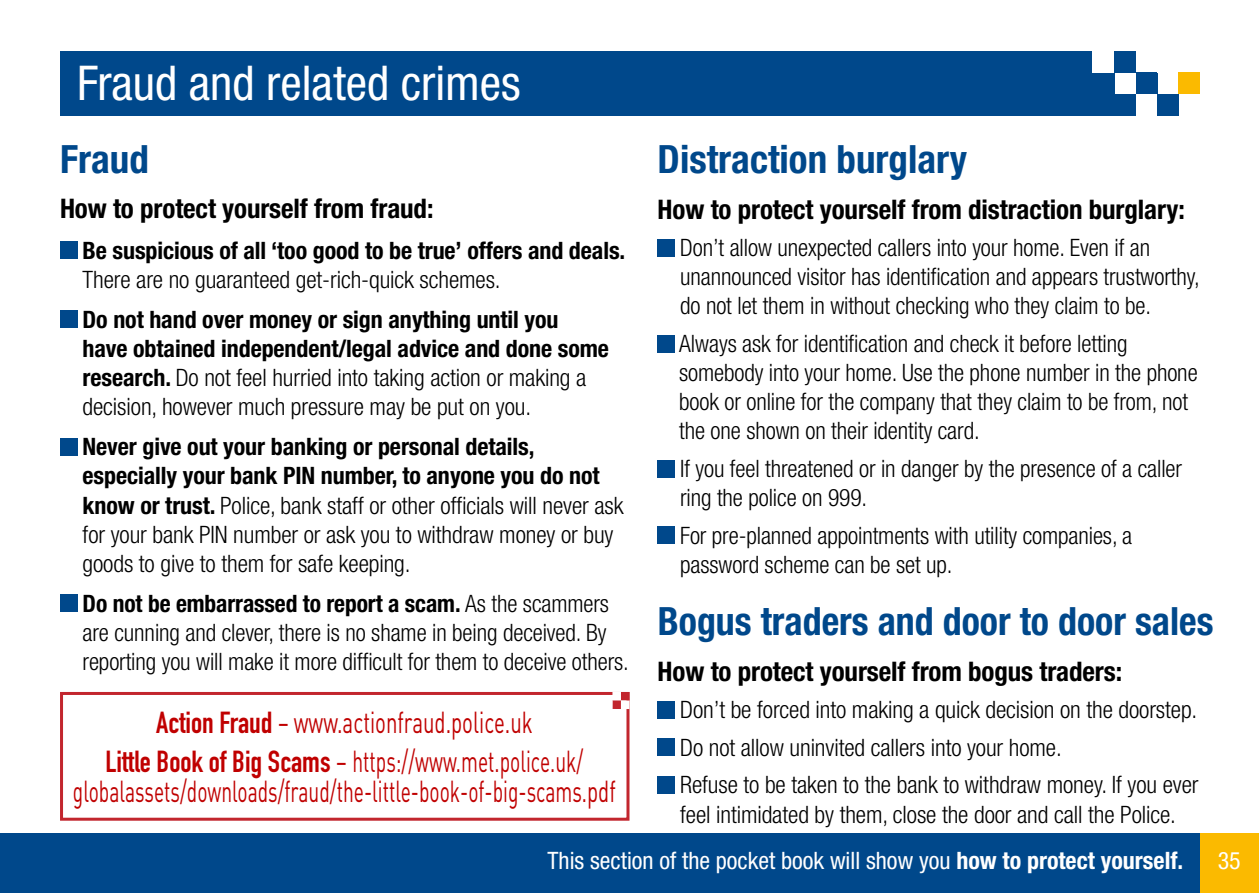
<style>
.page{position:relative;width:1259px;height:893px;background:#fff}
.page>*{position:absolute;margin:0;border:0;box-sizing:border-box;transform-origin:0 0}
.t1{font:condensed 48px "Helvetica Neue";color:#fff}
.t2{font:700 condensed 39px "Helvetica Neue";color:#00488b}
.t3{font:30px/38.4px "DIN";color:#c00000;text-align:center;scale:.68 1}
.t4{font:30px "DIN";color:#c00000;scale:.64 1}
.t5{font:700 condensed 27px "Helvetica Neue";letter-spacing:-.005em;color:#000}
.t6{font:300 condensed 24px/29.1px "Helvetica Neue";letter-spacing:-.005em;color:#000}
.t7{font:700 condensed 24px/29.1px "Helvetica Neue";letter-spacing:-.005em;color:#000}
.t8{font:condensed 24px "Helvetica Neue";color:#fff}
.s1{font-weight:300}
.s2{font-weight:700}
.s3{font-family:"DIN Condensed";font-weight:700}
</style>
<div class="page">
<div style="left:1199px;top:833px;width:60px;height:60px;background:#fbba00"></div>
<div style="left:0;top:833px;width:1199px;height:60px;background:#00488b"></div>
<div style="left:1114px;top:51px;width:21px;height:22px;background:#00488b"></div>
<div style="left:1114px;top:94px;width:21px;height:22px;background:#00488b"></div>
<div style="left:1135px;top:73px;width:22px;height:21px;background:#00488b"></div>
<div style="left:1157px;top:94px;width:21px;height:22px;background:#00488b"></div>
<div style="left:1178px;top:73px;width:22px;height:21px;background:#fbba00"></div>
<div style="left:60px;top:51px;width:1054px;height:65px;background:#00488b"></div>
<div style="left:1092px;top:51px;width:22px;height:22px;background:#fff"></div>
<div style="left:60px;top:242px;width:17px;height:17px;background:#00488b"></div>
<div style="left:60px;top:311px;width:17px;height:17px;background:#00488b"></div>
<div style="left:60px;top:438px;width:17px;height:17px;background:#00488b"></div>
<div style="left:60px;top:595px;width:17px;height:17px;background:#00488b"></div>
<div style="left:657px;top:701px;width:17px;height:17px;background:#00488b"></div>
<div style="left:657px;top:739px;width:17px;height:17px;background:#00488b"></div>
<div style="left:657px;top:776px;width:17px;height:17px;background:#00488b"></div>
<div style="left:657px;top:239px;width:17px;height:17px;background:#00488b"></div>
<div style="left:657px;top:335px;width:17px;height:17px;background:#00488b"></div>
<div style="left:657px;top:460px;width:17px;height:17px;background:#00488b"></div>
<div style="left:657px;top:527px;width:17px;height:17px;background:#00488b"></div>
<div style="left:60px;top:692px;width:569px;height:129px;border:3px solid #c2262e"></div>
<div style="left:621px;top:692px;width:8px;height:8px;background:#c2262e"></div>
<div style="left:621px;top:700px;width:8px;height:9px;background:#fff"></div>
<div style="left:612px;top:692px;width:9px;height:8px;background:#fff"></div>
<div style="left:612px;top:700px;width:9px;height:9px;background:#c2262e"></div>
<h1 class="t1" style="left:77px;top:55px;width:445px">Fraud and related crimes</h1>
<h2 class="t2" style="left:657px;top:135px;width:311px">Distraction burglary</h2>
<p class="t5" style="left:657px;top:193px;width:529px">How to protect yourself from distraction burglary:</p>
<p class="t6" style="left:680px;top:233px;width:521px">Don’t allow unexpected callers into your home. Even if an unannounced visitor has identification and appears trustworthy, do not let them in without checking who they claim to be.</p>
<p class="t6" style="left:679px;top:329px;width:520px">Always ask for identification and check it before letting somebody into your home. Use the phone number in the phone book or online for the company that they claim to be from, not the one shown on their identity card.</p>
<p class="t6" style="left:680px;top:454px;width:503px">If you feel threatened or in danger by the presence of a caller ring the police on 999.</p>
<p class="t6" style="left:680px;top:520px;width:454px">For pre-planned appointments with utility companies, a password scheme can be set up.</p>
<h2 class="t2" style="left:60px;top:135px;width:90px">Fraud</h2>
<p class="t5" style="left:60px;top:193px;width:375px">How to protect yourself from fraud:</p>
<p class="t7" style="left:83px;top:235px;width:544px">Be suspicious of all ‘too good to be true’ offers and deals.</p>
<p class="t6" style="left:83px;top:264px;width:419px">There are no guaranteed get-rich-quick schemes.</p>
<p class="t7" style="left:83px;top:304px;width:528px">Do not hand over money or sign anything until you have obtained independent/legal advice and done some research. <span class="s1">Do not feel hurried into taking action or making a decision, however much pressure may be put on you.</span></p>
<p class="t6" style="left:83px;top:432px;width:542px"><span class="s2">Never give out your banking or personal details, especially your bank PIN number, to anyone you do not know or trust.</span> Police, bank staff or other officials will never ask for your bank PIN number or ask you to withdraw money or buy goods to give to them for safe keeping.</p>
<p class="t6" style="left:83px;top:589px;width:548px"><span class="s2">Do not be embarrassed to report a scam.</span> As the scammers are cunning and clever, there is no shame in being deceived. By reporting you will make it more difficult for them to deceive others.</p>
<h2 class="t2" style="left:658px;top:597px;width:557px">Bogus traders and door to door sales</h2>
<p class="t5" style="left:657px;top:655px;width:466px">How to protect yourself from bogus traders:</p>
<p class="t6" style="left:680px;top:691px;width:520px;line-height:37.5px">Don’t be forced into making a quick decision on the doorstep.<br>Do not allow uninvited callers into your home.<br>Refuse to be taken to the bank to withdraw money. If you ever</p>
<p class="t6" style="left:680px;top:799px;width:497px">feel intimidated by them, close the door and call the Police.</p>
<p class="t3" style="left:105px;top:703px;width:704px"><span class="s3">Action Fraud</span> – www.actionfraud.police.uk<br><span class="s3">Little Book of Big Scams</span> – https://www.met.police.uk/</p>
<p class="t4" style="left:73px;top:772px;width:849px">globalassets/downloads/fraud/the-little-book-of-big-scams.pdf</p>
<p class="t8" style="left:547px;top:847px;width:637px">This section of the pocket book will show you <span class="s2">how to protect yourself.</span></p>
<p class="t8" style="left:1217px;top:847px;width:25px">35</p>
</div>
